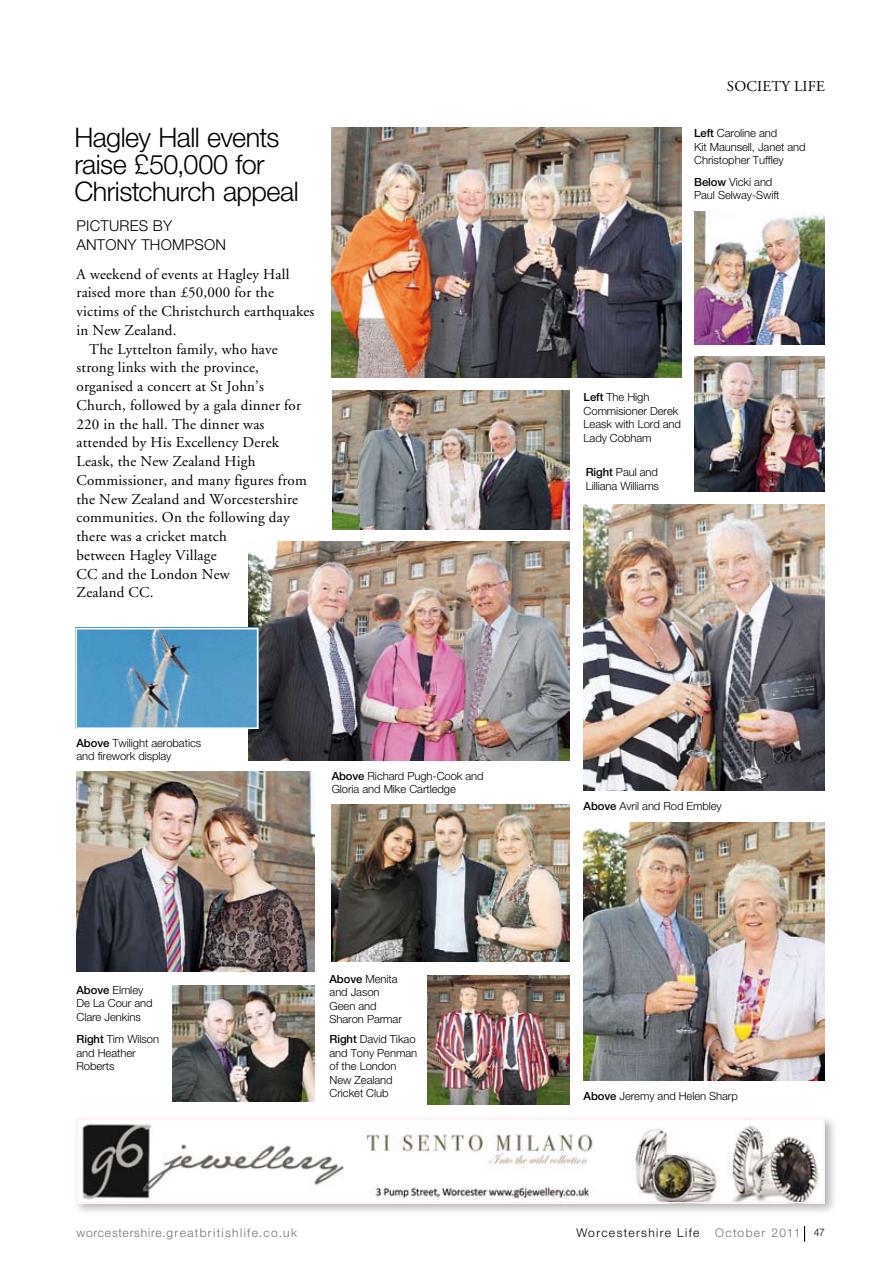
<style>
.page{position:relative;width:893px;height:1263px;background:#fff}
.page>*{position:absolute;margin:0;border:0;box-sizing:border-box;transform-origin:0 0}
.t1{font:300 27px/27px "Helvetica Neue";letter-spacing:-.02em;color:#000}
.t2{font:15px "Adobe Garamond";letter-spacing:.01em;color:#000}
.t3{font:300 15px/18.8px "Helvetica Neue";letter-spacing:.015em;color:#000}
.t4{font:300 12px "Helvetica Neue";letter-spacing:.105em;color:#707173}
.t5{font:300 12px "Helvetica Neue";letter-spacing:.115em;color:#000}
.t6{font:300 11.25px/13.5px "Helvetica Neue";letter-spacing:-.005em;color:#000}
.s1{font-weight:500}
.s2{font-size:10.5px;color:#000}
</style>
<div class="page">
<svg style="left:804px;top:1226px;width:1px;height:15px"></svg>
<img style="left:77px;top:772px;width:237px;height:200px">
<img style="left:332px;top:390px;width:238px;height:139px">
<img style="left:584px;top:505px;width:241px;height:286px">
<img style="left:694px;top:212px;width:131px;height:132px">
<img style="left:584px;top:823px;width:241px;height:257px">
<img style="left:332px;top:128px;width:350px;height:250px">
<img style="left:427px;top:975px;width:143px;height:129px">
<img style="left:332px;top:805px;width:238px;height:156px">
<img style="left:172px;top:985px;width:142px;height:117px">
<div style="left:71px;top:1112px;width:768px;height:106px;background:#000;opacity:.3"></div>
<img style="left:80px;top:1121px;width:742px;height:79px">
<div style="left:77px;top:1118px;width:748px;height:85px;border:2px solid #fceef4"></div>
<img style="left:694px;top:356px;width:131px;height:135px">
<img style="left:248px;top:541px;width:322px;height:219px">
<img style="left:78px;top:631px;width:177px;height:95px">
<div style="left:75px;top:628px;width:183px;height:101px;border:2px solid #fff"></div>
<h1 class="t1" style="left:74px;top:123px;width:226px">Hagley Hall events raise £50,000 for<br>Christchurch appeal</h1>
<h2 class="t3" style="left:77px;top:216px;width:97px">PICTURES BY<br>Antony</h2>
<h2 class="t3" style="left:141px;top:234px;width:21px">Thompson</h2>
<h2 class="t2" style="left:77px;top:266px;width:214px">A weekend of events at Hagley Hall</h2>
<h2 class="t2" style="left:77px;top:285px;width:199px">raised more than £50,000 for the</h2>
<h2 class="t2" style="left:77px;top:303px;width:239px">victims of the Christchurch earthquakes</h2>
<h2 class="t2" style="left:77px;top:322px;width:101px">in New Zealand.</h2>
<h2 class="t2" style="left:89px;top:341px;width:190px">The Lyttelton family, who have</h2>
<h2 class="t2" style="left:77px;top:360px;width:184px">strong links with the province,</h2>
<h2 class="t2" style="left:77px;top:378px;width:189px">organised a concert at St John’s</h2>
<h2 class="t2" style="left:77px;top:397px;width:226px">Church, followed by a gala dinner for</h2>
<h2 class="t2" style="left:77px;top:416px;width:189px">220 in the hall. The dinner was</h2>
<h2 class="t2" style="left:77px;top:435px;width:204px">attended by His Excellency Derek</h2>
<h2 class="t2" style="left:77px;top:453px;width:180px">Leask, the New Zealand High</h2>
<h2 class="t2" style="left:77px;top:472px;width:232px">Commissioner, and many figures from</h2>
<h2 class="t2" style="left:77px;top:491px;width:223px">the New Zealand and Worcestershire</h2>
<h2 class="t2" style="left:77px;top:510px;width:215px">communities. On the following day</h2>
<h2 class="t2" style="left:77px;top:528px;width:152px">there was a cricket match</h2>
<h2 class="t2" style="left:77px;top:547px;width:142px">between Hagley Village</h2>
<h2 class="t2" style="left:77px;top:566px;width:155px">CC and the London New</h2>
<h2 class="t2" style="left:77px;top:585px;width:79px">Zealand CC.</h2>
<p class="t6" style="left:77px;top:736px;width:126px"><span class="s1">Above</span> Twilight aerobatics and firework display</p>
<p class="t6" style="left:332px;top:769px;width:154px"><span class="s1">Above</span> Richard Pugh-Cook and<br>Gloria and Mike Cartledge</p>
<p class="t6" style="left:77px;top:983px;width:78px"><span class="s1">Above</span> Elmley<br>De La Cour and<br>Clare Jenkins</p>
<p class="t6" style="left:330px;top:972px;width:74px"><span class="s1">Above</span> Menita and Jason<br>Geen and<br>Sharon Parmar</p>
<p class="t6" style="left:77px;top:1032px;width:84px"><span class="s1">Right</span> Tim Wilson and Heather<br>Roberts</p>
<p class="t6" style="left:330px;top:1032px;width:89px"><span class="s1">Right</span> David Tikao and Tony Penman of the London<br>New Zealand<br>Cricket Club</p>
<h2 class="t2" style="left:727px;top:78px;width:99px">SOCIETY LIFE</h2>
<p class="t6" style="left:694px;top:126px;width:113px"><span class="s1">Left</span> Caroline and<br>Kit Maunsell, Janet and<br>Christopher Tuffley</p>
<p class="t6" style="left:694px;top:175px;width:87px"><span class="s1">Below</span> Vicki and<br>Paul Selway-Swift</p>
<p class="t6" style="left:584px;top:390px;width:99px"><span class="s1">Left</span> The High<br>Commisioner Derek<br>Leask with Lord and<br>Lady Cobham</p>
<p class="t6" style="left:586px;top:465px;width:75px"><span class="s1">Right</span> Paul and<br>Lilliana Williams</p>
<p class="t6" style="left:584px;top:799px;width:140px"><span class="s1">Above</span> Avril and Rod Embley</p>
<p class="t6" style="left:584px;top:1088px;width:156px"><span class="s1">Above</span> Jeremy and Helen Sharp</p>
<p class="t4" style="left:77px;top:1225px;width:222px">worcestershire.greatbritishlife.co.uk</p>
<p class="t5" style="left:576px;top:1225px;width:124px">Worcestershire Life</p>
<p class="t4" style="left:715px;top:1225px;width:111px">October 2011 <span class="s2">47</span></p>
</div>
